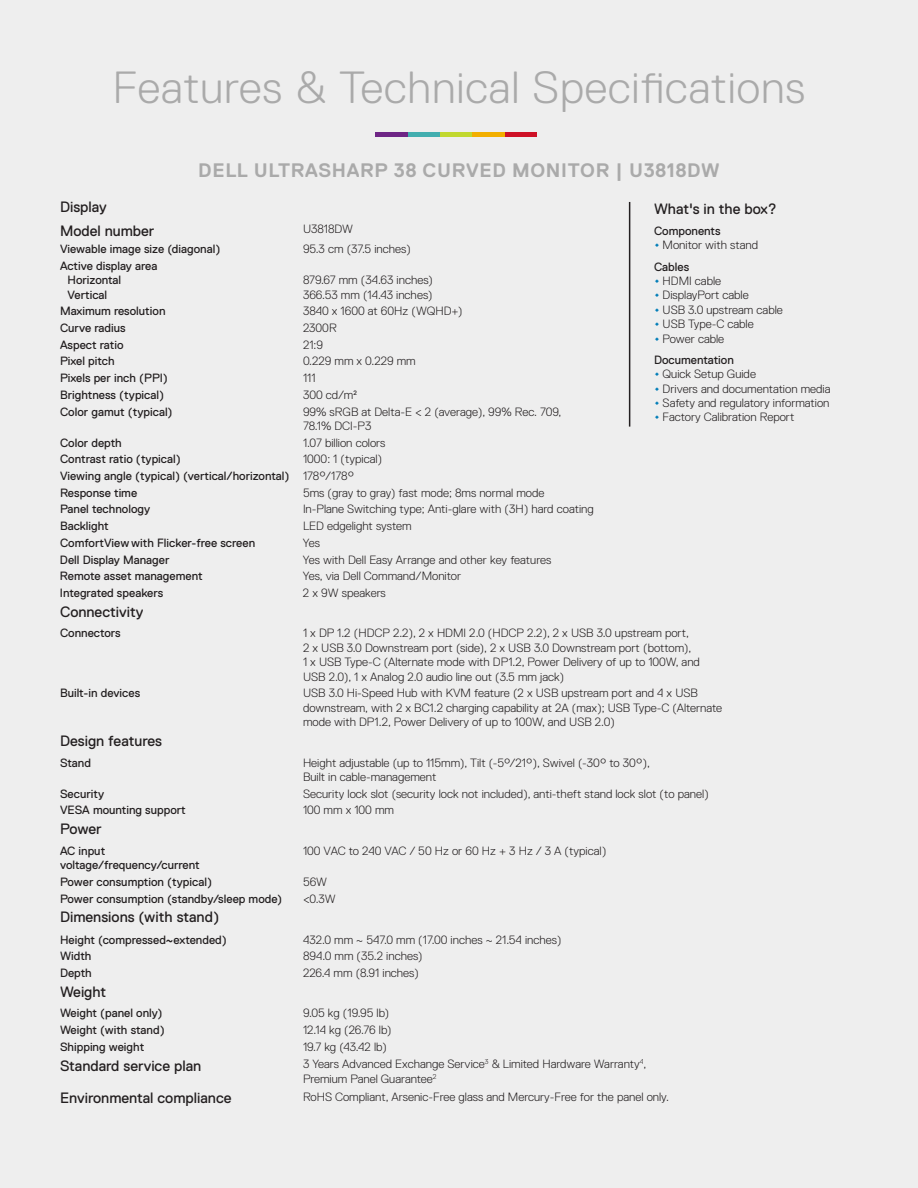
<style>
.page{position:relative;width:918px;height:1188px;background:#eee}
.page>*{position:absolute;margin:0;border:0;box-sizing:border-box;transform-origin:0 0}
.t1{font:300 45px "Dell Replica";letter-spacing:.02em;color:#aaa}
.t2{font:700 19.5px "Dell Replica";letter-spacing:.035em;color:#aaa}
.t3{font:15px/23.7px "Dell Replica";color:#231f20}
.t4{font:300 12px/14.4px "Dell Replica";color:#231f20}
.t5{font:12px/14.4px "Dell Replica";color:#231f20}
.s1{font-weight:400;font-size:15px;color:#007db8}
.s2{font-weight:400}
.s3{font-size:15px;color:#007db8}
.s4{font-weight:300}
</style>
<div class="page">
<hr style="left:440px;top:132px;width:32px;height:4px;background:#c1d82f">
<hr style="left:408px;top:132px;width:32px;height:4px;background:#42aeaf">
<hr style="left:505px;top:132px;width:32px;height:4px;background:#ce1126">
<hr style="left:472px;top:132px;width:33px;height:4px;background:#f2af00">
<hr style="left:375px;top:132px;width:33px;height:4px;background:#6e2585">
<hr style="left:629px;top:202px;width:1px;height:225px;background:#231f20">
<h1 class="t1" style="left:113px;top:62px;width:694px">Features &amp; Technical Specifications</h1>
<h2 class="t2" style="left:198px;top:160px;width:523px">DELL ULTRASHARP 38 CURVED MONITOR | U3818DW</h2>
<p class="t3" style="left:654px;top:197px;width:124px">What's in the box?</p>
<p class="t5" style="left:654px;top:224px;width:68px">Components</p>
<p class="t4" style="left:654px;top:235px;width:106px;line-height:21.1px"><span class="s1">•</span> Monitor with stand<br><span class="s2">Cables</span></p>
<p class="t4" style="left:654px;top:274px;width:69px"><span class="s1">•</span> HDMI cable</p>
<p class="t4" style="left:654px;top:288px;width:96px"><span class="s1">•</span> DisplayPort cable</p>
<p class="t4" style="left:654px;top:303px;width:130px"><span class="s1">•</span> USB 3.0 upstream cable</p>
<p class="t4" style="left:654px;top:317px;width:101px"><span class="s1">•</span> USB Type-C cable</p>
<p class="t5" style="left:654px;top:328px;width:81px;line-height:21.1px"><span class="s3">•</span> <span class="s4">Power cable<br></span>Documentation</p>
<p class="t4" style="left:654px;top:367px;width:103px"><span class="s1">•</span> Quick Setup Guide</p>
<p class="t4" style="left:654px;top:381px;width:178px"><span class="s1">•</span> Drivers and documentation media</p>
<p class="t4" style="left:654px;top:396px;width:177px"><span class="s1">•</span> Safety and regulatory information</p>
<p class="t4" style="left:654px;top:410px;width:142px"><span class="s1">•</span> Factory Calibration Report</p>
<p class="t3" style="left:60px;top:195px;width:96px">Display<br>Model number</p>
<p class="t4" style="left:303px;top:222px;width:52px">U3818DW</p>
<p class="t5" style="left:60px;top:242px;width:162px">Viewable image size (diagonal)</p>
<p class="t4" style="left:303px;top:242px;width:109px">95.3 cm (37.5 inches)</p>
<p class="t5" style="left:68px;top:259px;width:91px;text-indent:-8px">Active display area<br>Horizontal<br>Vertical</p>
<p class="t4" style="left:303px;top:273px;width:131px">879.67 mm (34.63 inches)<br>366.53 mm (14.43 inches)</p>
<p class="t5" style="left:60px;top:304px;width:107px">Maximum resolution</p>
<p class="t4" style="left:303px;top:304px;width:161px">3840 x 1600 at 60Hz (WQHD+)</p>
<p class="t5" style="left:60px;top:321px;width:67px">Curve radius</p>
<p class="t4" style="left:303px;top:321px;width:35px">2300R</p>
<p class="t5" style="left:60px;top:337px;width:65px">Aspect ratio</p>
<p class="t4" style="left:303px;top:337px;width:22px">21:9</p>
<p class="t5" style="left:60px;top:354px;width:56px">Pixel pitch</p>
<p class="t4" style="left:303px;top:354px;width:114px">0.229 mm x 0.229 mm</p>
<p class="t5" style="left:60px;top:371px;width:110px">Pixels per inch (PPI)</p>
<p class="t4" style="left:303px;top:371px;width:14px">111</p>
<p class="t5" style="left:60px;top:388px;width:106px">Brightness (typical)</p>
<p class="t4" style="left:303px;top:388px;width:56px">300 cd/m²</p>
<p class="t5" style="left:60px;top:404px;width:114px">Color gamut (typical)</p>
<p class="t4" style="left:303px;top:404px;width:260px">99% sRGB at Delta-E &lt; 2 (average), 99% Rec. 709,<br>78.1% DCI-P3</p>
<p class="t5" style="left:60px;top:435px;width:63px">Color depth</p>
<p class="t4" style="left:303px;top:435px;width:84px">1.07 billion colors</p>
<p class="t5" style="left:60px;top:452px;width:122px">Contrast ratio (typical)</p>
<p class="t5" style="left:60px;top:451px;width:324px;line-height:16.6px;text-indent:243px"><span class="s4">1000: 1 (typical)<br></span>Viewing angle (typical) (vertical/horizontal) <span class="s4">178°/178°<br></span>Response time</p>
<p class="t4" style="left:303px;top:485px;width:243px">5ms (gray to gray) fast mode; 8ms normal mode</p>
<p class="t5" style="left:60px;top:502px;width:92px">Panel technology</p>
<p class="t4" style="left:303px;top:502px;width:292px">In-Plane Switching type; Anti-glare with (3H) hard coating</p>
<p class="t5" style="left:60px;top:519px;width:50px">Backlight</p>
<p class="t4" style="left:303px;top:519px;width:110px">LED edgelight system</p>
<p class="t5" style="left:60px;top:536px;width:197px">ComfortView with Flicker-free screen</p>
<p class="t4" style="left:303px;top:536px;width:19px">Yes</p>
<p class="t5" style="left:60px;top:552px;width:111px">Dell Display Manager</p>
<p class="t4" style="left:303px;top:552px;width:250px">Yes with Dell Easy Arrange and other key features</p>
<p class="t5" style="left:60px;top:569px;width:144px">Remote asset management</p>
<p class="t4" style="left:303px;top:569px;width:160px">Yes, via Dell Command/Monitor</p>
<p class="t5" style="left:60px;top:586px;width:105px">Integrated speakers</p>
<p class="t4" style="left:303px;top:586px;width:84px">2 x 9W speakers</p>
<p class="t3" style="left:60px;top:600px;width:85px">Connectivity</p>
<p class="t5" style="left:60px;top:626px;width:62px">Connectors</p>
<p class="t4" style="left:303px;top:626px;width:398px">1 x DP 1.2 (HDCP 2.2), 2 x HDMI 2.0 (HDCP 2.2), 2 x USB 3.0 upstream port,<br>2 x USB 3.0 Downstream port (side), 2 x USB 3.0 Downstream port (bottom),<br>1 x USB Type-C (Alternate mode with DP1.2, Power Delivery of up to 100W, and USB 2.0), 1 x Analog 2.0 audio line out (3.5 mm jack)</p>
<p class="t5" style="left:60px;top:686px;width:82px">Built-in devices</p>
<p class="t4" style="left:303px;top:686px;width:421px">USB 3.0 Hi-Speed Hub with KVM feature (2 x USB upstream port and 4 x USB downstream, with 2 x BC1.2 charging capability at 2A (max); USB Type-C (Alternate mode with DP1.2, Power Delivery of up to 100W, and USB 2.0)</p>
<p class="t3" style="left:60px;top:729px;width:104px">Design features</p>
<p class="t5" style="left:60px;top:755px;width:32px">Stand</p>
<p class="t4" style="left:303px;top:755px;width:348px">Height adjustable (up to 115mm), Tilt (-5°/21°), Swivel (-30° to 30°),<br>Built in cable-management</p>
<p class="t5" style="left:60px;top:786px;width:46px">Security</p>
<p class="t4" style="left:303px;top:786px;width:407px">Security lock slot (security lock not included), anti-theft stand lock slot (to panel)</p>
<p class="t5" style="left:60px;top:803px;width:127px">VESA mounting support</p>
<p class="t4" style="left:303px;top:803px;width:92px">100 mm x 100 mm</p>
<p class="t3" style="left:60px;top:817px;width:43px">Power</p>
<p class="t5" style="left:60px;top:843px;width:141px">AC input voltage/frequency/current</p>
<p class="t4" style="left:303px;top:843px;width:305px">100 VAC to 240 VAC / 50 Hz or 60 Hz + 3 Hz / 3 A (typical)</p>
<p class="t5" style="left:60px;top:875px;width:154px">Power consumption (typical)</p>
<p class="t4" style="left:303px;top:875px;width:26px">56W</p>
<p class="t5" style="left:60px;top:892px;width:224px">Power consumption (standby/sleep mode)</p>
<p class="t4" style="left:303px;top:892px;width:34px">&lt;0.3W</p>
<p class="t3" style="left:60px;top:905px;width:161px">Dimensions (with stand)</p>
<p class="t5" style="left:60px;top:932px;width:168px">Height (compressed~extended)</p>
<p class="t4" style="left:303px;top:932px;width:260px">432.0 mm ~ 547.0 mm (17.00 inches ~ 21.54 inches)</p>
<p class="t5" style="left:60px;top:949px;width:33px">Width</p>
<p class="t4" style="left:303px;top:949px;width:121px">894.0 mm (35.2 inches)</p>
<p class="t5" style="left:60px;top:966px;width:33px">Depth</p>
<p class="t4" style="left:303px;top:966px;width:117px">226.4 mm (8.91 inches)</p>
<p class="t3" style="left:60px;top:980px;width:48px">Weight</p>
<p class="t5" style="left:60px;top:1006px;width:104px">Weight (panel only)</p>
<p class="t4" style="left:303px;top:1006px;width:88px">9.05 kg (19.95 lb)</p>
<p class="t5" style="left:60px;top:1023px;width:106px">Weight (with stand)</p>
<p class="t4" style="left:303px;top:1023px;width:90px">12.14 kg (26.76 lb)</p>
<p class="t5" style="left:60px;top:1040px;width:86px">Shipping weight</p>
<p class="t4" style="left:303px;top:1040px;width:85px">19.7 kg (43.42 lb)</p>
<p class="t3" style="left:60px;top:1054px;width:143px">Standard service plan</p>
<p class="t4" style="left:303px;top:1057px;width:345px">3 Years Advanced Exchange Service<sup>3</sup> &amp; Limited Hardware Warranty<sup>4</sup>,<br>Premium Panel Guarantee<sup>2</sup></p>
<p class="t3" style="left:60px;top:1086px;width:173px">Environmental compliance</p>
<p class="t4" style="left:303px;top:1089px;width:367px">RoHS Compliant, Arsenic-Free glass and Mercury-Free for the panel only.</p>
</div>
